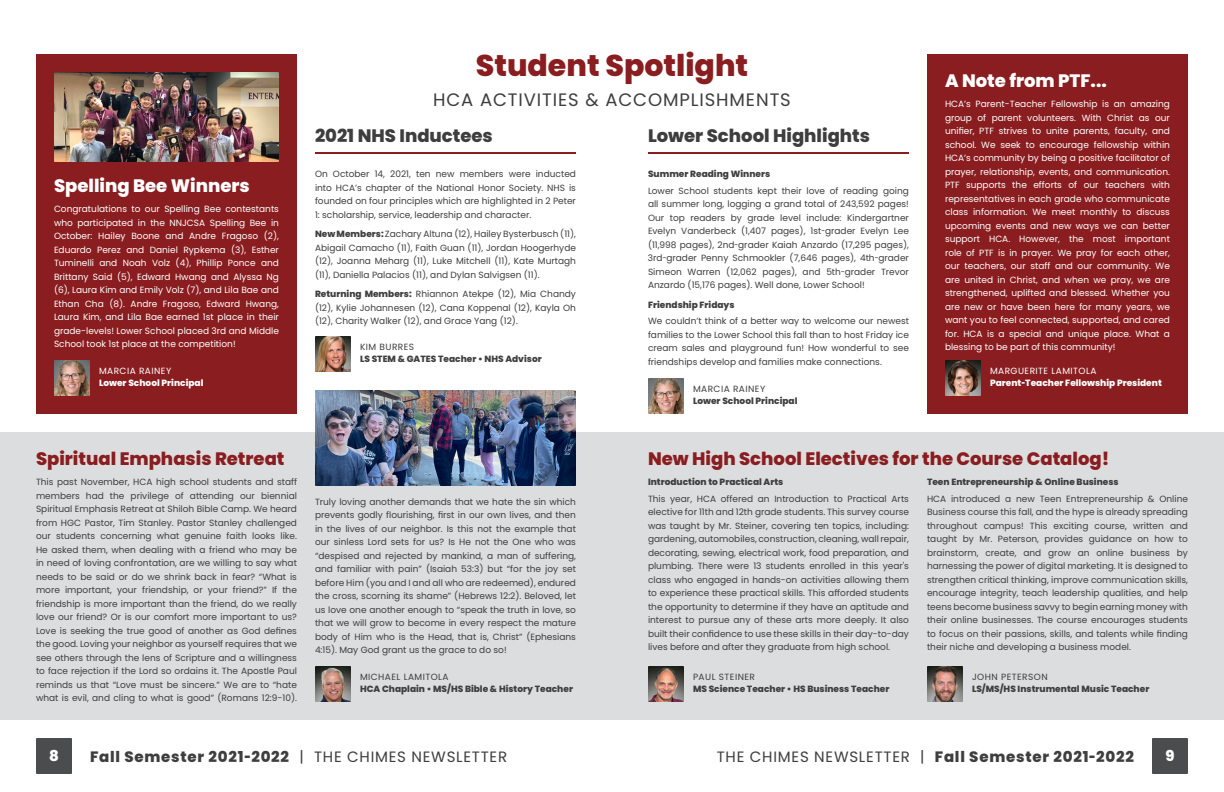
<style>
.page{position:relative;width:1224px;height:792px;background:#fff}
.page>*{position:absolute;margin:0;border:0;box-sizing:border-box;transform-origin:0 0}
.t1{font:800 30px "Poppins";color:#8a1d1f}
.t2{font:800 18px "Poppins";color:#8a1d1f}
.t3{font:800 18px "Poppins";color:#3e3e3f}
.t4{font:800 18px "Poppins";color:#fff}
.t5{font:18px "Poppins";letter-spacing:.05em;color:#3e3e3f}
.t6{font:800 15px "Poppins";letter-spacing:.05em;color:#3e3e3f}
.t7{font:800 15px "Poppins";color:#fff}
.t8{font:9px/13.5px "Poppins";color:#3e3e3f;text-align:justify}
.t9{font:9px/13.5px "Poppins";color:#fff;text-align:justify}
.t10{font:800 9px "Poppins";color:#3e3e3f}
.t11{font:9px "Poppins";letter-spacing:.05em;color:#3e3e3f}
.t12{font:800 9px "Poppins";color:#fff}
.t13{font:9px "Poppins";letter-spacing:.05em;color:#fff}
.s1{font-weight:800}
.s2{font-weight:400}
</style>
<div class="page">
<div style="left:36px;top:738px;width:36px;height:36px;background:#4b4c4d"></div>
<div style="left:1152px;top:738px;width:36px;height:36px;background:#4b4c4d"></div>
<hr style="left:648px;top:152px;width:261px;height:2px;background:#8a1d1f">
<img style="left:648px;top:378px;width:36px;height:36px">
<div style="left:0;top:432px;width:1224px;height:288px;background:#dcdddf"></div>
<img style="left:315px;top:666px;width:36px;height:36px">
<img style="left:315px;top:390px;width:261px;height:96px">
<img style="left:648px;top:666px;width:36px;height:36px">
<img style="left:927px;top:666px;width:36px;height:36px">
<div style="left:927px;top:54px;width:261px;height:360px;background:#8a1d1f"></div>
<img style="left:945px;top:360px;width:36px;height:36px">
<hr style="left:315px;top:152px;width:261px;height:2px;background:#8a1d1f">
<img style="left:315px;top:336px;width:36px;height:36px">
<div style="left:36px;top:54px;width:261px;height:360px;background:#8a1d1f"></div>
<img style="left:54px;top:360px;width:36px;height:36px">
<img style="left:54px;top:72px;width:225px;height:90px">
<p class="t4" style="left:54px;top:176px;width:197px">Spelling Bee Winners</p>
<p class="t9" style="left:54px;top:203px;width:227px">Congratulations to our Spelling Bee contestants who participated in the NNJCSA Spelling Bee in October: Hailey Boone and Andre Fragoso (2), Eduardo Perez and Daniel Rypkema (3), Esther Tuminelli and Noah Volz (4), Phillip Ponce and Brittany Said (5), Edward Hwang and Alyssa Ng (6), Laura Kim and Emily Volz (7), and Lila Bae and Ethan Cha (8). Andre Fragoso, Edward Hwang, Laura Kim, and Lila Bae earned 1st place in their grade-levels! Lower School placed 3rd and Middle School took 1st place at the competition!</p>
<p class="t13" style="left:99px;top:366px;width:74px">MARCIA RAINEY</p>
<p class="t12" style="left:99px;top:378px;width:106px">Lower School Principal</p>
<p class="t1" style="left:476px;top:49px;width:274px">Student Spotlight</p>
<p class="t5" style="left:433px;top:89px;width:359px">HCA ACTIVITIES &amp; ACCOMPLISHMENTS</p>
<p class="t3" style="left:648px;top:126px;width:224px">Lower School Highlights</p>
<p class="t10" style="left:648px;top:169px;width:124px">Summer Reading Winners</p>
<p class="t8" style="left:648px;top:184px;width:263px">Lower School students kept their love of reading going all summer long, logging a grand total of 243,592 pages!<br>Our top readers by grade level include: Kindergartner Evelyn Vanderbeck (1,407 pages), 1st-grader Evelyn Lee (11,998 pages), 2nd-grader Kaiah Anzardo (17,295 pages), 3rd-grader Penny Schmookler (7,646 pages), 4th-grader Simeon Warren (12,062 pages), and 5th-grader Trevor Anzardo (15,176 pages). Well done, Lower School!</p>
<p class="t10" style="left:648px;top:300px;width:88px">Friendship Fridays</p>
<p class="t8" style="left:648px;top:315px;width:263px">We couldn’t think of a better way to welcome our newest families to the Lower School this fall than to host Friday ice cream sales and playground fun! How wonderful to see friendships develop and families make connections.</p>
<p class="t11" style="left:693px;top:384px;width:74px">MARCIA RAINEY</p>
<p class="t10" style="left:693px;top:396px;width:106px">Lower School Principal</p>
<p class="t3" style="left:315px;top:126px;width:179px">2021 NHS Inductees</p>
<p class="t8" style="left:315px;top:168px;width:263px">On October 14, 2021, ten new members were inducted into HCA’s chapter of the National Honor Society. NHS is founded on four principles which are highlighted in 2 Peter 1: scholarship, service, leadership and character.</p>
<p class="t8" style="left:315px;top:228px;width:263px"><span class="s1">New Members:</span> Zachary Altuna (12), Hailey Bysterbusch (11), Abigail Camacho (11), Faith Guan (11), Jordan Hoogerhyde (12), Joanna Meharg (11), Luke Mitchell (11), Kate Murtagh (11), Daniella Palacios (11), and Dylan Salvigsen (11).</p>
<p class="t8" style="left:315px;top:288px;width:263px"><span class="s1">Returning Members:</span> Rhiannon Atekpe (12), Mia Chandy (12), Kylie Johannesen (12), Cana Koppenal (12), Kayla Oh (12), Charity Walker (12), and Grace Yang (12).</p>
<p class="t11" style="left:360px;top:342px;width:56px">KIM BURRES</p>
<p class="t10" style="left:360px;top:354px;width:183px">LS STEM &amp; GATES Teacher • NHS Advisor</p>
<p class="t4" style="left:945px;top:71px;width:163px">A Note from PTF...</p>
<p class="t9" style="left:945px;top:98px;width:227px">HCA’s Parent-Teacher Fellowship is an amazing group of parent volunteers. With Christ as our unifier, PTF strives to unite parents, faculty, and school. We seek to encourage fellowship within HCA’s community by being a positive facilitator of prayer, relationship, events, and communication.<br>PTF supports the efforts of our teachers with representatives in each grade who communicate class information. We meet monthly to discuss upcoming events and new ways we can better support HCA. However, the most important role of PTF is in prayer. We pray for each other, our teachers, our staff and our community. We are united in Christ, and when we pray, we are strengthened, uplifted and blessed. Whether you are new or have been here for many years, we want you to feel connected, supported, and cared for. HCA is a special and unique place. What a blessing to be part of this community!</p>
<p class="t13" style="left:990px;top:366px;width:108px">MARGUERITE LAMITOLA</p>
<p class="t12" style="left:990px;top:378px;width:173px">Parent-Teacher Fellowship President</p>
<p class="t2" style="left:36px;top:449px;width:250px">Spiritual Emphasis Retreat</p>
<p class="t2" style="left:648px;top:449px;width:463px">New High School Electives for the Course Catalog!</p>
<p class="t10" style="left:648px;top:477px;width:137px">Introduction to Practical Arts</p>
<p class="t8" style="left:648px;top:492px;width:263px">This year, HCA offered an Introduction to Practical Arts elective for 11th and 12th grade students. This survey course was taught by Mr. Steiner, covering ten topics, including: gardening, automobiles, construction, cleaning, wall repair, decorating, sewing, electrical work, food preparation, and plumbing. There were 13 students enrolled in this year's class who engaged in hands-on activities allowing them to experience these practical skills. This afforded students the opportunity to determine if they have an aptitude and interest to pursue any of these arts more deeply. It also built their confidence to use these skills in their day-to-day lives before and after they graduate from high school.</p>
<p class="t11" style="left:693px;top:672px;width:63px">PAUL STEINER</p>
<p class="t10" style="left:693px;top:684px;width:198px">MS Science Teacher • HS Business Teacher</p>
<p class="t10" style="left:927px;top:477px;width:193px">Teen Entrepreneurship &amp; Online Business</p>
<p class="t8" style="left:927px;top:492px;width:263px">HCA introduced a new Teen Entrepreneurship &amp; Online Business course this fall, and the hype is already spreading throughout campus! This exciting course, written and taught by Mr. Peterson, provides guidance on how to brainstorm, create, and grow an online business by harnessing the power of digital marketing. It is designed to strengthen critical thinking, improve communication skills, encourage integrity, teach leadership qualities, and help teens become business savvy to begin earning money with their online businesses. The course encourages students to focus on their passions, skills, and talents while finding their niche and developing a business model.</p>
<p class="t11" style="left:972px;top:672px;width:77px">JOHN PETERSON</p>
<p class="t10" style="left:972px;top:684px;width:179px">LS/MS/HS Instrumental Music Teacher</p>
<p class="t8" style="left:36px;top:476px;width:263px">This past November, HCA high school students and staff members had the privilege of attending our biennial Spiritual Emphasis Retreat at Shiloh Bible Camp. We heard from HGC Pastor, Tim Stanley. Pastor Stanley challenged our students concerning what genuine faith looks like.<br>He asked them, when dealing with a friend who may be in need of loving confrontation, are we willing to say what needs to be said or do we shrink back in fear? “What is more important, your friendship, or your friend?” If the friendship is more important than the friend, do we really love our friend? Or is our comfort more important to us?<br>Love is seeking the true good of another as God defines the good. Loving your neighbor as yourself requires that we see others through the lens of Scripture and a willingness to face rejection if the Lord so ordains it. The Apostle Paul reminds us that “Love must be sincere.” We are to “hate what is evil, and cling to what is good” (Romans 12:9-10).</p>
<p class="t8" style="left:315px;top:495px;width:263px">Truly loving another demands that we hate the sin which prevents godly flourishing, first in our own lives, and then in the lives of our neighbor. Is this not the example that our sinless Lord sets for us? Is He not the One who was “despised and rejected by mankind, a man of suffering, and familiar with pain” (Isaiah 53:3) but “for the joy set before Him (you and I and all who are redeemed), endured the cross, scorning its shame” (Hebrews 12:2). Beloved, let us love one another enough to “speak the truth in love, so that we will grow to become in every respect the mature body of Him who is the Head, that is, Christ” (Ephesians 4:15). May God grant us the grace to do so!</p>
<p class="t11" style="left:360px;top:672px;width:90px">MICHAEL LAMITOLA</p>
<p class="t10" style="left:360px;top:684px;width:215px">HCA Chaplain • MS/HS Bible &amp; History Teacher</p>
<h3 class="t7" style="left:49px;top:747px;width:11px">8</h3>
<h3 class="t6" style="left:90px;top:748px;width:419px">Fall Semester 2021-2022 <span class="s2">| THE CHIMES NEWSLETTER</span></h3>
<h3 class="t6" style="left:717px;top:748px;width:419px"><span class="s2">THE CHIMES NEWSLETTER |</span> Fall Semester 2021-2022</h3>
<h3 class="t7" style="left:1165px;top:747px;width:11px">9</h3>
</div>
